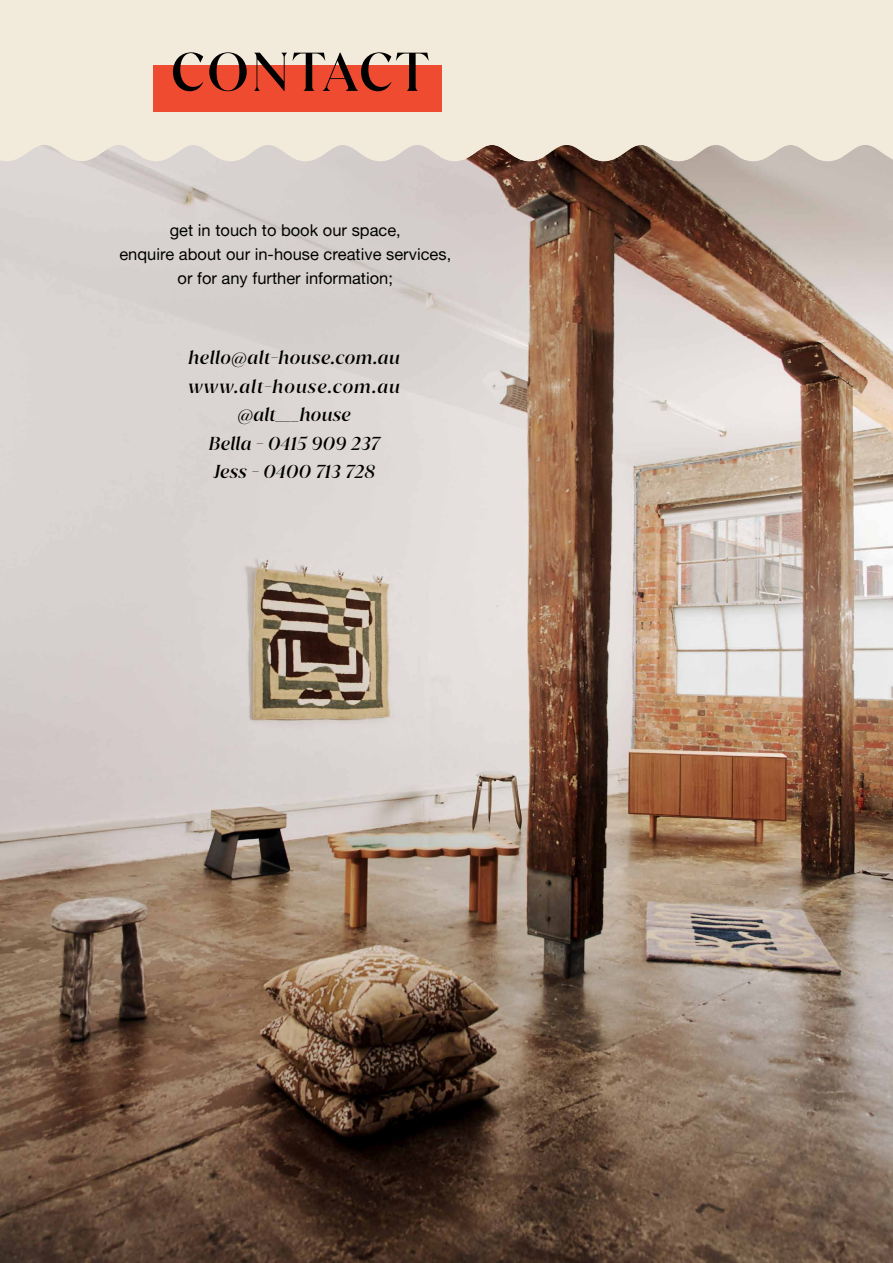
<style>
.page{position:relative;width:893px;height:1263px;background:#fff}
.page>*{position:absolute;margin:0;border:0;box-sizing:border-box;transform-origin:0 0}
.t1{font:500 52.5px "Juana";letter-spacing:.05em;color:#000}
.t2{font:italic 500 18px/28.5px "Juana";letter-spacing:.015em;color:#000;text-align:center}
.t3{font:16.5px/24px "Alte Haas Grotesk";color:#000;text-align:center}
</style>
<div class="page">
<div style="left:0;top:0;width:893px;height:1260px;background:#f2eada"></div>
<img style="left:0;top:167px;width:893px;height:1095px">
<svg style="left:0;top:145px;width:893px;height:22px"></svg>
<div style="left:153px;top:65px;width:289px;height:47px;background:#ee4b31"></div>
<h1 class="t1" style="left:171px;top:38px;width:260px">CONTACT</h1>
<p class="t3" style="left:119px;top:218px;width:333px">get in touch to book our space,<br>enquire about our in-house creative services, or for any further information;</p>
<p class="t2" style="left:189px;top:343px;width:213px">hello@alt-house.com.au www.alt-house.com.au @alt___house<br>Bella - 0415 909 237<br>Jess - 0400 713 728</p>
</div>
